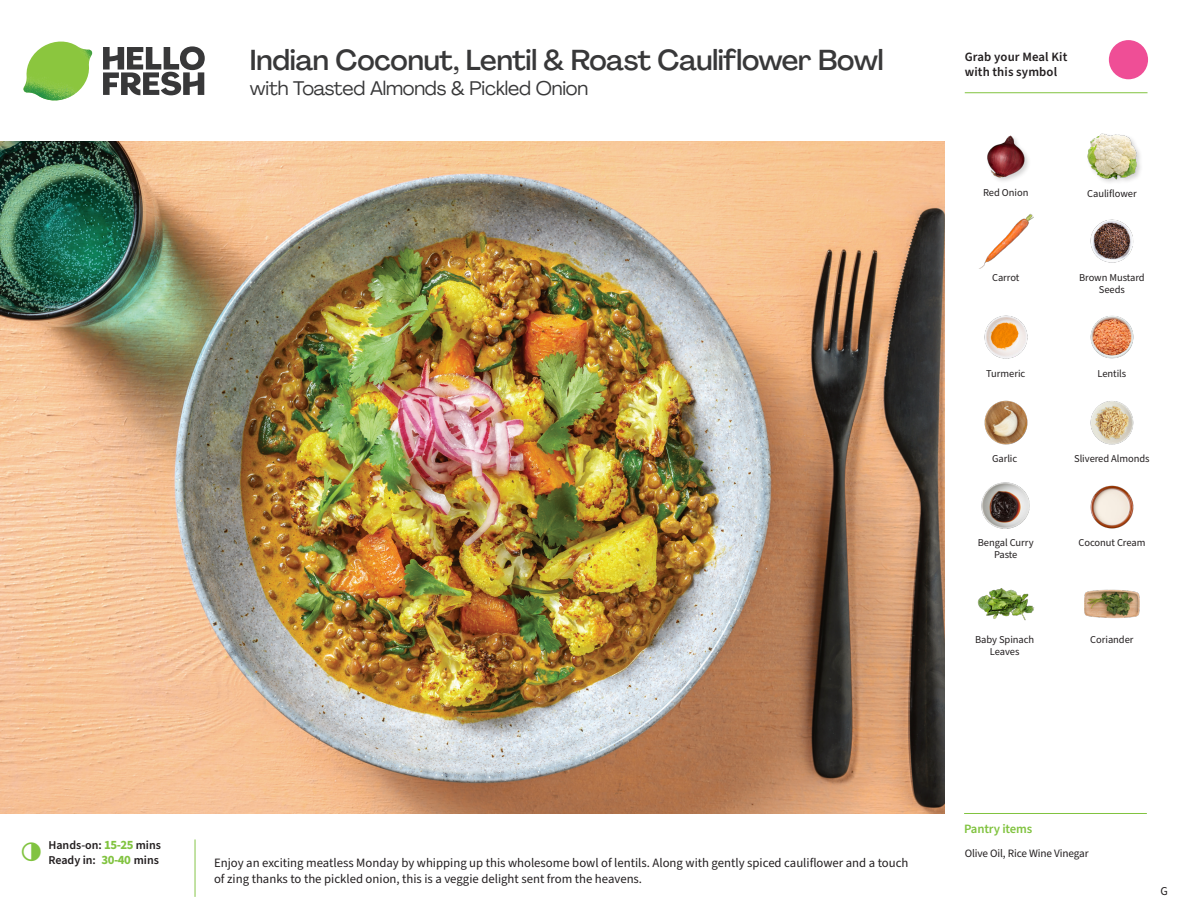
<style>
.page{position:relative;width:1188px;height:918px;background:#fff}
.page>*{position:absolute;margin:0;border:0;box-sizing:border-box;transform-origin:0 0}
._15_Titel_UK{font:500 28.5px "Agrandir";letter-spacing:-.01em;color:#383839}
._15_Titel_UK-2{font:19.5px "Agrandir";letter-spacing:-.01em;color:#383839}
.Step_6_Text_AU{font:12.75px/16.5px "Source Sans Pro";color:#231f20}
.t1{font:600 12.75px/15px "Source Sans Pro";letter-spacing:.01em;color:#231f20}
._04_Headers_Front{font:600 12.75px "Source Sans Pro";letter-spacing:-.01em;color:#81c340}
._04_Intro{font:600 12px "Source Sans Pro";color:#231f20}
.t2{font:12px "Source Sans Pro";color:#231f20}
._05_Pantry{font:11.25px "Source Sans Pro";letter-spacing:-.01em;color:#231f20}
._18_FRONT_ingredient{font:10.5px/12px "Source Sans Pro";letter-spacing:-.005em;color:#231f20;text-align:center}
.s1{font-weight:700;font-size:12.75px;color:#81c340}
</style>
<div class="page">
<svg style="left:103px;top:46px;width:102px;height:49px"></svg>
<img style="left:23px;top:42px;width:69px;height:59px">
<svg style="left:1091px;top:40px;width:57px;height:54px"></svg>
<hr style="left:965px;top:92px;width:183px;height:1px;background:#81c340">
<hr style="left:964px;top:813px;width:183px;height:1px;background:#81c340">
<img style="left:0;top:142px;width:945px;height:672px">
<img style="left:1090px;top:315px;width:44px;height:44px">
<img style="left:1090px;top:401px;width:44px;height:44px">
<img style="left:984px;top:400px;width:44px;height:45px">
<img style="left:982px;top:482px;width:47px;height:47px">
<img style="left:984px;top:315px;width:44px;height:44px">
<img style="left:979px;top:213px;width:55px;height:56px">
<img style="left:1090px;top:219px;width:44px;height:44px">
<img style="left:987px;top:135px;width:42px;height:46px">
<img style="left:1087px;top:133px;width:54px;height:49px">
<img style="left:1090px;top:485px;width:44px;height:44px">
<img style="left:977px;top:588px;width:58px;height:33px">
<img style="left:1084px;top:589px;width:56px;height:30px">
<p class="_15_Titel_UK" style="left:250px;top:43px;width:635px">Indian Coconut, Lentil &amp; Roast Cauliflower Bowl</p>
<p class="_15_Titel_UK-2" style="left:250px;top:76px;width:340px">with Toasted Almonds &amp; Pickled Onion</p>
<p class="t1" style="left:965px;top:50px;width:104px">Grab your Meal Kit with this symbol</p>
<p class="_18_FRONT_ingredient" style="left:983px;top:186px;width:47px">Red Onion</p>
<p class="_18_FRONT_ingredient" style="left:1087px;top:187px;width:51px">Cauliflower</p>
<p class="_18_FRONT_ingredient" style="left:992px;top:272px;width:29px">Carrot</p>
<p class="_18_FRONT_ingredient" style="left:1079px;top:272px;width:67px">Brown Mustard<br>Seeds</p>
<p class="_18_FRONT_ingredient" style="left:986px;top:368px;width:41px">Turmeric</p>
<p class="_18_FRONT_ingredient" style="left:1097px;top:368px;width:30px">Lentils</p>
<p class="_18_FRONT_ingredient" style="left:992px;top:453px;width:27px">Garlic</p>
<p class="_18_FRONT_ingredient" style="left:978px;top:537px;width:57px">Bengal Curry<br>Paste</p>
<p class="_18_FRONT_ingredient" style="left:1074px;top:453px;width:77px">Slivered Almonds</p>
<p class="_18_FRONT_ingredient" style="left:1078px;top:537px;width:68px">Coconut Cream</p>
<p class="_18_FRONT_ingredient" style="left:975px;top:634px;width:61px">Baby Spinach<br>Leaves</p>
<p class="_18_FRONT_ingredient" style="left:1090px;top:634px;width:45px">Coriander</p>
<p class="_04_Intro" style="left:48px;top:837px;width:114px">Hands-on: <span class="s1">15-25</span> mins</p>
<p class="_04_Intro" style="left:48px;top:852px;width:112px">Ready in: <span class="s1">30-40</span> mins</p>
<p class="Step_6_Text_AU" style="left:214px;top:855px;width:696px">Enjoy an exciting meatless Monday by whipping up this wholesome bowl of lentils. Along with gently spiced cauliflower and a touch of zing thanks to the pickled onion, this is a veggie delight sent from the heavens.</p>
<p class="_04_Headers_Front" style="left:964px;top:820px;width:70px">Pantry items</p>
<p class="_05_Pantry" style="left:965px;top:845px;width:125px">Olive Oil, Rice Wine Vinegar</p>
<p class="t2" style="left:1160px;top:883px;width:9px">G</p>
</div>
